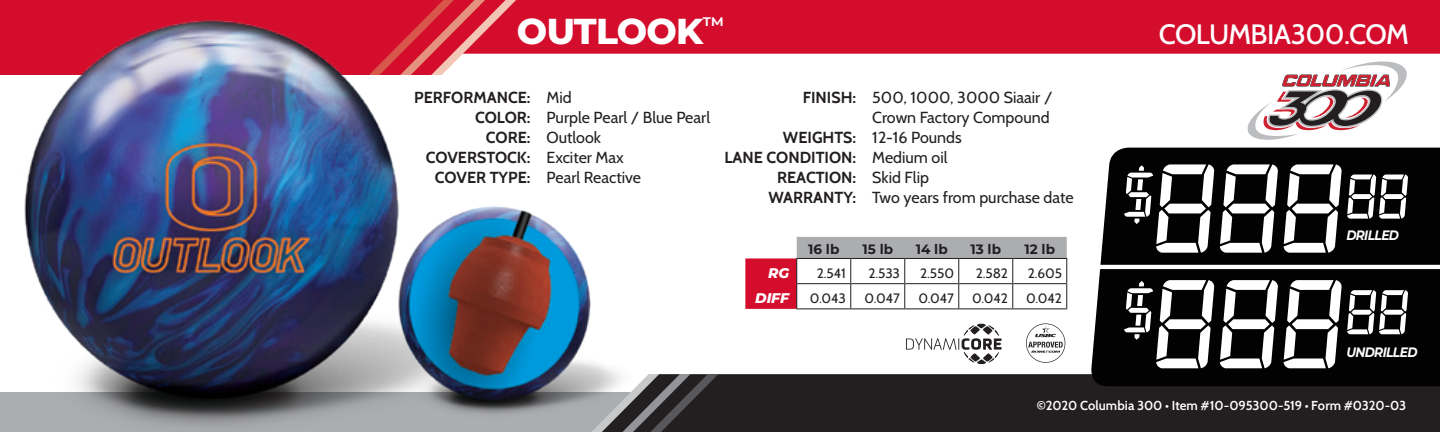
<style>
.page{position:relative;width:1440px;height:432px;background:#fff}
.page>*{position:absolute;margin:0;border:0;box-sizing:border-box;transform-origin:0 0}
.t1{font:800 36px "Montserrat";letter-spacing:-.02em;color:#fff}
.t2{font:500 28px "Cabin";letter-spacing:-.025em;color:#fff}
.t3{font:16px "Cabin";color:#231f20}
.t4{font:700 16px "Cabin";color:#231f20}
.t5{font:italic 800 14px "Montserrat";letter-spacing:-.01em;color:#fff}
.t6{font:13.6px "Cabin";letter-spacing:-.01em;color:#231f20}
.t7{font:700 13.6px "Montserrat";color:#231f20}
.t8{font:italic 700 13.6px "Montserrat";letter-spacing:-.05em;color:#fff;scale:.9 1}
.t9{font:600 13px "Cabin";letter-spacing:-.005em;color:#fff}
.s1{font-weight:400}
.s2{font-weight:700}
</style>
<div class="page">
<div style="left:0;top:393px;width:1440px;height:39px;background:#acadb1"></div>
<div style="left:729px;top:374px;width:711px;height:58px;background:#231f20"></div>
<div style="left:541px;top:0;width:899px;height:54px;background:#d30d2b"></div>
<svg style="left:480px;top:0;width:61px;height:54px;background:#d6213a"></svg>
<svg style="left:592px;top:374px;width:137px;height:58px;background:#454244"></svg>
<div style="left:1035px;top:397px;width:386px;height:29px;background:#231f20"></div>
<img style="left:0;top:0;width:480px;height:426px">
<svg style="left:745px;top:237px;width:322px;height:72px"></svg>
<hr style="left:796px;top:308px;width:55px;height:1px;background:#231f20">
<hr style="left:851px;top:308px;width:54px;height:1px;background:#231f20">
<hr style="left:905px;top:308px;width:54px;height:1px;background:#231f20">
<hr style="left:959px;top:308px;width:54px;height:1px;background:#231f20">
<hr style="left:1013px;top:308px;width:54px;height:1px;background:#231f20">
<hr style="left:796px;top:258px;width:55px;height:1px;background:#231f20">
<hr style="left:851px;top:258px;width:54px;height:1px;background:#231f20">
<hr style="left:905px;top:258px;width:54px;height:1px;background:#231f20">
<hr style="left:959px;top:258px;width:54px;height:1px;background:#231f20">
<hr style="left:1013px;top:258px;width:54px;height:1px;background:#231f20">
<svg style="left:906px;top:324px;width:96px;height:40px"></svg>
<svg style="left:1026px;top:323px;width:39px;height:40px"></svg>
<svg style="left:1247px;top:61px;width:160px;height:79px"></svg>
<img style="left:381px;top:191px;width:250px;height:227px">
<svg style="left:1100px;top:148px;width:340px;height:117px;background:#0f0f0f"></svg>
<svg style="left:1090px;top:269px;width:350px;height:117px;background:#0b0c0b"></svg>
<svg style="left:1121px;top:164px;width:288px;height:89px;fill:#010201"></svg>
<svg style="left:1121px;top:280px;width:288px;height:88px;fill:#010201"></svg>
<h1 class="t1" style="left:517px;top:5px;width:209px">OUTLOOK<sup>™</sup></h1>
<p class="t4" style="left:414px;top:88px;width:159px">PERFORMANCE: <span class="s1">Mid</span></p>
<p class="t3" style="left:475px;top:108px;width:236px"><span class="s2">COLOR:</span> Purple Pearl / Blue Pearl</p>
<p class="t3" style="left:486px;top:128px;width:117px"><span class="s2">CORE:</span> Outlook</p>
<p class="t4" style="left:426px;top:148px;width:199px">COVERSTOCK: <span class="s1">Exciter Max</span></p>
<p class="t3" style="left:435px;top:168px;width:208px"><span class="s2">COVER TYPE:</span> Pearl Reactive</p>
<p class="t3" style="left:803px;top:88px;width:251px"><span class="s2">FINISH:</span> 500, 1000, 3000 Siaair /</p>
<p class="t3" style="left:872px;top:108px;width:179px">Crown Factory Compound</p>
<p class="t3" style="left:783px;top:128px;width:180px"><span class="s2">WEIGHTS:</span> 12-16 Pounds</p>
<p class="t4" style="left:725px;top:148px;width:224px">LANE CONDITION: <span class="s1">Medium oil</span></p>
<p class="t4" style="left:777px;top:168px;width:153px">REACTION: <span class="s1">Skid Flip</span></p>
<p class="t3" style="left:768px;top:188px;width:307px"><span class="s2">WARRANTY:</span> Two years from purchase date</p>
<p class="t7" style="left:808px;top:239px;width:33px">16 lb</p>
<p class="t7" style="left:862px;top:239px;width:32px">15 lb</p>
<p class="t7" style="left:916px;top:239px;width:34px">14 lb</p>
<p class="t7" style="left:970px;top:239px;width:32px">13 lb</p>
<p class="t7" style="left:1024px;top:239px;width:32px">12 lb</p>
<p class="t5" style="left:768px;top:263px;width:22px">RG</p>
<p class="t6" style="left:817px;top:264px;width:31px">2.541</p>
<p class="t6" style="left:869px;top:264px;width:33px">2.533</p>
<p class="t6" style="left:920px;top:264px;width:35px">2.550</p>
<p class="t6" style="left:976px;top:264px;width:34px">2.582</p>
<p class="t6" style="left:1028px;top:264px;width:36px">2.605</p>
<p class="t5" style="left:755px;top:288px;width:35px">DIFF</p>
<p class="t6" style="left:810px;top:290px;width:38px">0.043</p>
<p class="t6" style="left:864px;top:290px;width:37px">0.047</p>
<p class="t6" style="left:918px;top:290px;width:37px">0.047</p>
<p class="t6" style="left:972px;top:290px;width:37px">0.042</p>
<p class="t6" style="left:1026px;top:290px;width:37px">0.042</p>
<h2 class="t2" style="left:1159px;top:17px;width:252px">COLUMBIA300.COM</h2>
<p class="t8" style="left:1346px;top:226px;width:60px">DRILLED</p>
<p class="t8" style="left:1346px;top:342px;width:81px">UNDRILLED</p>
<p class="t9" style="left:1037px;top:398px;width:371px">©2020 Columbia 300 • Item #10-095300-519 • Form #0320-03</p>
</div>
